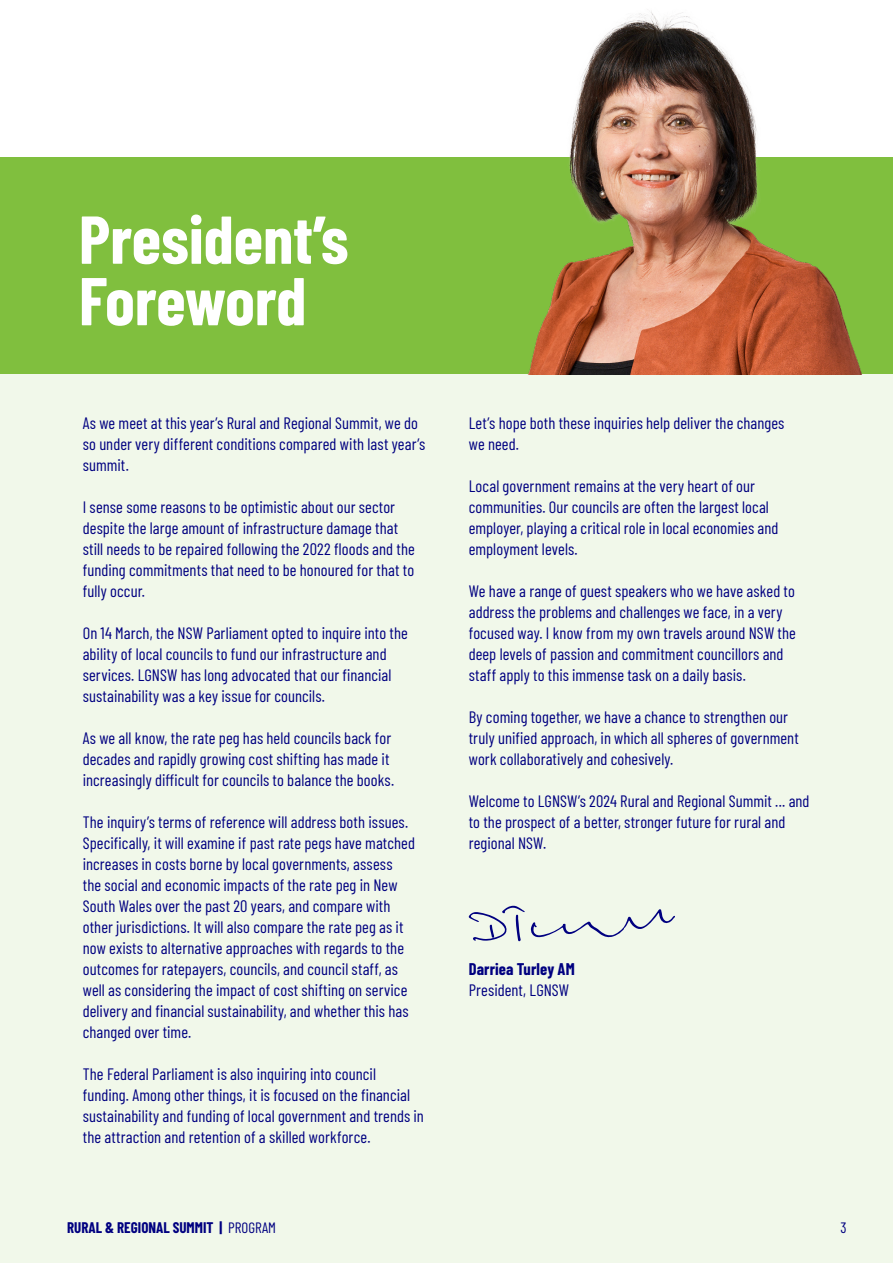
<style>
.page{position:relative;width:893px;height:1263px;background:#fff}
.page>*{position:absolute;margin:0;border:0;box-sizing:border-box;transform-origin:0 0}
.t1{font:700 67.5px/61.5px "Barlow Condensed";color:#fff}
.t2{font:16.5px/21px "Barlow Condensed";letter-spacing:.005em;color:#000080}
.t3{font:700 16.5px "Barlow Condensed";letter-spacing:.005em;color:#000080}
.t4{font:700 15px "Barlow Condensed";color:#000080}
.t5{font:15px "Barlow Condensed";color:#000080}
.s1{font-weight:400}
</style>
<div class="page">
<div style="left:0;top:157px;width:893px;height:1106px;background:#f1f8ea"></div>
<div style="left:0;top:157px;width:893px;height:217px;background:#80bf3e"></div>
<img style="left:528px;top:11px;width:334px;height:363px">
<svg style="left:468px;top:906px;width:207px;height:35px"></svg>
<h1 class="t1" style="left:79px;top:205px;width:271px">President’s<br>Foreword</h1>
<p class="t2" style="left:83px;top:411px;width:344px">As we meet at this year’s Rural and Regional Summit, we do so under very different conditions compared with last year’s summit.</p>
<p class="t2" style="left:83px;top:495px;width:333px">I sense some reasons to be optimistic about our sector despite the large amount of infrastructure damage that still needs to be repaired following the 2022 floods and the funding commitments that need to be honoured for that to fully occur.</p>
<p class="t2" style="left:83px;top:621px;width:327px">On 14 March, the NSW Parliament opted to inquire into the ability of local councils to fund our infrastructure and services. LGNSW has long advocated that our financial sustainability was a key issue for councils.</p>
<p class="t2" style="left:83px;top:726px;width:313px">As we all know, the rate peg has held councils back for decades and rapidly growing cost shifting has made it increasingly difficult for councils to balance the books.</p>
<p class="t2" style="left:83px;top:810px;width:334px">The inquiry’s terms of reference will address both issues.<br>Specifically, it will examine if past rate pegs have matched increases in costs borne by local governments, assess the social and economic impacts of the rate peg in New South Wales over the past 20 years, and compare with other jurisdictions. It will also compare the rate peg as it now exists to alternative approaches with regards to the outcomes for ratepayers, councils, and council staff, as well as considering the impact of cost shifting on service delivery and financial sustainability, and whether this has changed over time.</p>
<p class="t2" style="left:83px;top:1062px;width:343px">The Federal Parliament is also inquiring into council funding. Among other things, it is focused on the financial sustainability and funding of local government and trends in the attraction and retention of a skilled workforce.</p>
<p class="t2" style="left:469px;top:411px;width:317px">Let’s hope both these inquiries help deliver the changes we need.</p>
<p class="t2" style="left:469px;top:474px;width:311px">Local government remains at the very heart of our communities. Our councils are often the largest local employer, playing a critical role in local economies and employment levels.</p>
<p class="t2" style="left:469px;top:579px;width:329px">We have a range of guest speakers who we have asked to address the problems and challenges we face, in a very focused way. I know from my own travels around NSW the deep levels of passion and commitment councillors and staff apply to this immense task on a daily basis.</p>
<p class="t2" style="left:469px;top:705px;width:331px">By coming together, we have a chance to strengthen our truly unified approach, in which all spheres of government work collaboratively and cohesively.</p>
<p class="t2" style="left:469px;top:789px;width:342px">Welcome to LGNSW’s 2024 Rural and Regional Summit ... and to the prospect of a better, stronger future for rural and regional NSW.</p>
<p class="t3" style="left:469px;top:957px;width:108px">Darriea Turley AM</p>
<p class="t2" style="left:469px;top:978px;width:102px">President, LGNSW</p>
<p class="t4" style="left:67px;top:1217px;width:210px">RURAL &amp; REGIONAL SUMMIT | <span class="s1">PROGRAM</span></p>
<p class="t5" style="left:840px;top:1217px;width:8px">3</p>
</div>
